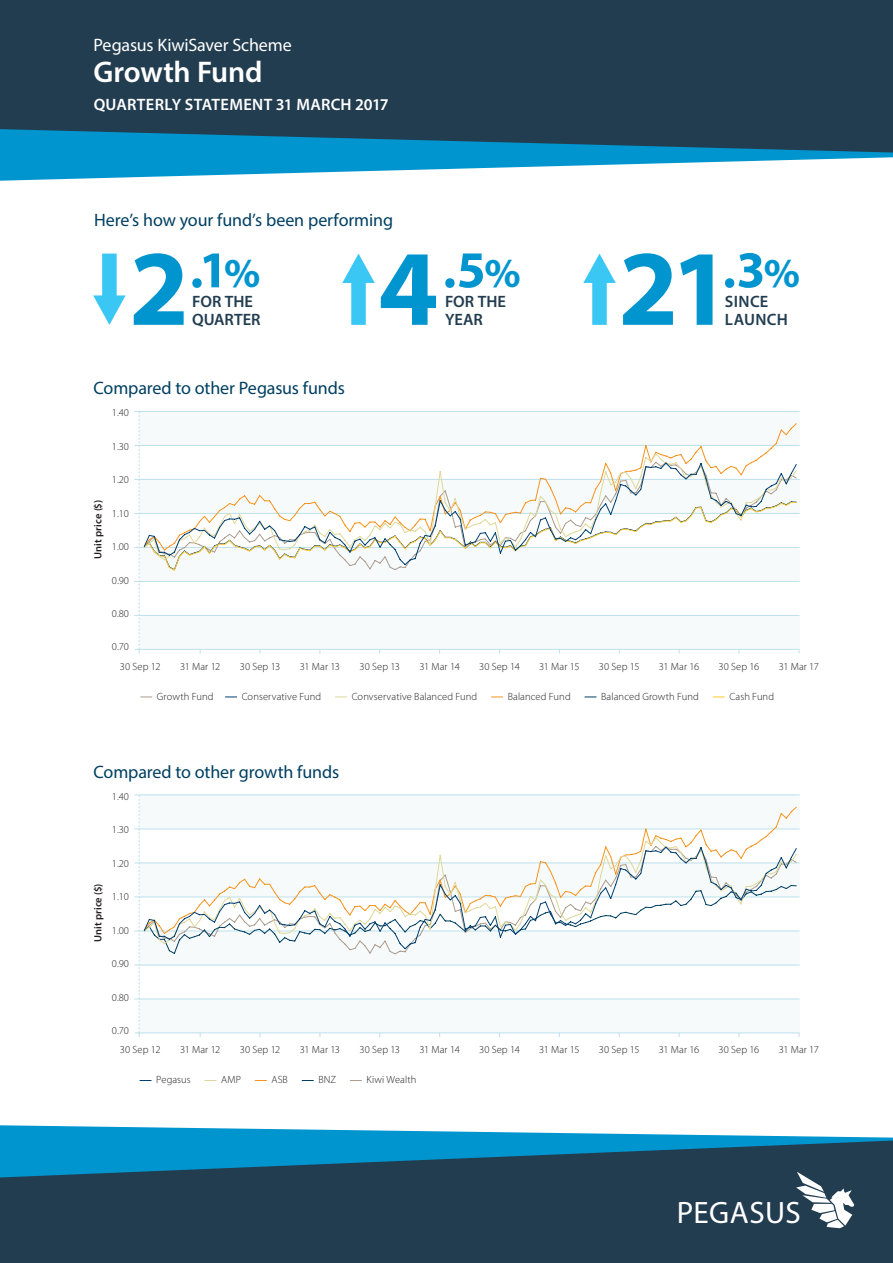
<style>
.page{position:relative;width:893px;height:1263px;background:#fff}
.page>*{position:absolute;margin:0;border:0;box-sizing:border-box;transform-origin:0 0}
.Table_Title_-_Left{font:700 108.15px "Myriad Pro";color:#0095cf}
.Table_Title_-_Left-2{font:700 52.05px "Myriad Pro";color:#0095cf}
._17_Table_copy{font:31.05px "Myriad Pro";letter-spacing:.01em;color:#fff}
._01_Headline{font:600 30px "Myriad Pro";letter-spacing:-.01em;color:#fff}
.Heading_02_12_14_Dee{font:18px "Myriad Pro";letter-spacing:-.01em;color:#003f61}
._01_Headline-2{font:18px "Myriad Pro";letter-spacing:-.01em;color:#fff}
.Heading_02_12_14_Dee-2{font:600 16.5px/17.9px "Myriad Pro";letter-spacing:.005em;color:#223d50}
._02_Additional_Descr{font:600 16.5px "Myriad Pro";letter-spacing:.015em;color:#fff}
.Table_Bold{font:300 10.5px "Myriad Pro";letter-spacing:.005em;color:#231f20}
.Form_POD_Footer_righ{font:300 10.5px "Myriad Pro";color:#231f20}
.Table_Bold-2{font:600 10.5px "Myriad Pro";letter-spacing:.015em;color:#231f20}
.s1{font-size:41.25px}
</style>
<div class="page">
<div style="left:0;top:0;width:893px;height:129px;background:#223d50"></div>
<svg style="left:0;top:129px;width:893px;height:52px;fill:#0095cf"></svg>
<svg style="left:0;top:1125px;width:893px;height:15px;fill:#0095cf"></svg>
<svg style="left:0;top:1140px;width:893px;height:123px;background:#1c4b64"></svg>
<svg style="left:93px;top:254px;width:33px;height:71px"></svg>
<div style="left:140px;top:616px;width:659px;height:33px;background:#f7fafb"></div>
<div style="left:140px;top:999px;width:659px;height:34px;background:#f7fafb"></div>
<div style="left:140px;top:547px;width:659px;height:34px;background:#f7fafb"></div>
<div style="left:140px;top:931px;width:659px;height:34px;background:#f7fafb"></div>
<div style="left:140px;top:411px;width:659px;height:34px;background:#f7fafb"></div>
<div style="left:140px;top:795px;width:659px;height:34px;background:#f7fafb"></div>
<svg style="left:225px;top:696px;width:12px;height:1px"></svg>
<svg style="left:335px;top:696px;width:12px;height:1px"></svg>
<svg style="left:491px;top:696px;width:12px;height:1px"></svg>
<svg style="left:350px;top:1080px;width:12px;height:1px"></svg>
<hr style="left:134px;top:411px;width:665px;height:1px;background:#bde1ed">
<hr style="left:134px;top:794px;width:665px;height:1px;background:#bde1ed">
<hr style="left:134px;top:479px;width:665px;height:1px;background:#bde1ed">
<hr style="left:134px;top:862px;width:665px;height:1px;background:#bde1ed">
<hr style="left:134px;top:445px;width:665px;height:1px;background:#bde1ed">
<hr style="left:134px;top:828px;width:665px;height:1px;background:#bde1ed">
<hr style="left:134px;top:513px;width:665px;height:1px;background:#bde1ed">
<hr style="left:134px;top:896px;width:665px;height:1px;background:#bde1ed">
<hr style="left:134px;top:547px;width:665px;height:1px;background:#bde1ed">
<hr style="left:134px;top:930px;width:665px;height:1px;background:#bde1ed">
<hr style="left:134px;top:581px;width:665px;height:1px;background:#bde1ed">
<hr style="left:134px;top:964px;width:665px;height:1px;background:#bde1ed">
<hr style="left:134px;top:615px;width:665px;height:1px;background:#bde1ed">
<hr style="left:134px;top:998px;width:665px;height:1px;background:#bde1ed">
<hr style="left:138px;top:649px;width:661px;height:1px;background:#bde1ed">
<hr style="left:138px;top:1032px;width:661px;height:1px;background:#bde1ed">
<svg style="left:135px;top:412px;width:5px;height:242px"></svg>
<svg style="left:135px;top:795px;width:5px;height:242px"></svg>
<svg style="left:143px;top:806px;width:654px;height:31px"></svg>
<svg style="left:143px;top:462px;width:654px;height:104px"></svg>
<svg style="left:143px;top:846px;width:654px;height:104px"></svg>
<svg style="left:342px;top:254px;width:33px;height:71px"></svg>
<svg style="left:583px;top:254px;width:33px;height:71px"></svg>
<svg style="left:796px;top:1172px;width:58px;height:56px"></svg>
<p class="_01_Headline-2" style="left:94px;top:34px;width:200px">Pegasus KiwiSaver Scheme</p>
<p class="_01_Headline" style="left:94px;top:53px;width:170px">Growth Fund</p>
<p class="_02_Additional_Descr" style="left:94px;top:94px;width:296px">QUARTERLY STATEMENT 31 MARCH 2017</p>
<p class="Heading_02_12_14_Dee" style="left:94px;top:209px;width:300px">Here’s how your fund’s been performing</p>
<p class="Table_Title_-_Left" style="left:129px;top:218px;width:62px">2</p>
<p class="Table_Title_-_Left-2" style="left:190px;top:236px;width:72px">.1<span class="s1">%</span></p>
<p class="Table_Title_-_Left" style="left:378px;top:218px;width:62px">4</p>
<p class="Table_Title_-_Left-2" style="left:443px;top:236px;width:80px">.5<span class="s1">%</span></p>
<p class="Heading_02_12_14_Dee-2" style="left:192px;top:292px;width:70px">FOR THE<br>QUARTER</p>
<p class="Heading_02_12_14_Dee-2" style="left:445px;top:292px;width:62px">FOR THE<br>YEAR</p>
<p class="Table_Title_-_Left" style="left:618px;top:218px;width:114px">21</p>
<p class="Table_Title_-_Left-2" style="left:722px;top:236px;width:79px">.3<span class="s1">%</span></p>
<p class="Heading_02_12_14_Dee-2" style="left:725px;top:292px;width:64px">SINCE<br>LAUNCH</p>
<p class="Heading_02_12_14_Dee" style="left:94px;top:377px;width:253px">Compared to other Pegasus funds</p>
<p class="Table_Bold-2" style="left:91px;top:559px;width:60px;rotate:-90deg">Unit price ($)</p>
<p class="Form_POD_Footer_righ" style="left:112px;top:406px;width:19px">1.40</p>
<p class="Form_POD_Footer_righ" style="left:112px;top:440px;width:19px">1.30</p>
<p class="Form_POD_Footer_righ" style="left:112px;top:473px;width:19px">1.20</p>
<p class="Form_POD_Footer_righ" style="left:112px;top:507px;width:19px">1.10</p>
<p class="Form_POD_Footer_righ" style="left:112px;top:540px;width:19px">1.00</p>
<p class="Form_POD_Footer_righ" style="left:112px;top:574px;width:19px">0.90</p>
<p class="Form_POD_Footer_righ" style="left:112px;top:607px;width:19px">0.80</p>
<p class="Form_POD_Footer_righ" style="left:112px;top:641px;width:19px">0.70</p>
<p class="Table_Bold" style="left:120px;top:660px;width:42px">30 Sep 12</p>
<p class="Table_Bold" style="left:180px;top:660px;width:42px">31 Mar 12</p>
<p class="Table_Bold" style="left:240px;top:660px;width:42px">30 Sep 13</p>
<p class="Table_Bold" style="left:300px;top:660px;width:42px">31 Mar 13</p>
<p class="Table_Bold" style="left:360px;top:660px;width:42px">30 Sep 13</p>
<p class="Table_Bold" style="left:419px;top:660px;width:42px">31 Mar 14</p>
<p class="Table_Bold" style="left:479px;top:660px;width:42px">30 Sep 14</p>
<p class="Table_Bold" style="left:539px;top:660px;width:42px">31 Mar 15</p>
<p class="Table_Bold" style="left:599px;top:660px;width:42px">30 Sep 15</p>
<p class="Table_Bold" style="left:659px;top:660px;width:42px">31 Mar 16</p>
<p class="Table_Bold" style="left:719px;top:660px;width:42px">30 Sep 16</p>
<p class="Table_Bold" style="left:779px;top:660px;width:42px">31 Mar 17</p>
<p class="Table_Bold" style="left:157px;top:690px;width:58px">Growth Fund</p>
<p class="Table_Bold" style="left:242px;top:690px;width:81px">Conservative Fund</p>
<p class="Table_Bold" style="left:352px;top:690px;width:127px">Convservative Balanced Fund</p>
<p class="Table_Bold" style="left:508px;top:690px;width:65px">Balanced Fund</p>
<p class="Table_Bold" style="left:601px;top:690px;width:99px">Balanced Growth Fund</p>
<p class="Table_Bold" style="left:729px;top:690px;width:46px">Cash Fund</p>
<p class="Heading_02_12_14_Dee" style="left:94px;top:760px;width:247px">Compared to other growth funds</p>
<p class="Table_Bold-2" style="left:91px;top:942px;width:60px;rotate:-90deg">Unit price ($)</p>
<p class="Form_POD_Footer_righ" style="left:112px;top:790px;width:19px">1.40</p>
<p class="Form_POD_Footer_righ" style="left:112px;top:823px;width:19px">1.30</p>
<p class="Form_POD_Footer_righ" style="left:112px;top:857px;width:19px">1.20</p>
<p class="Form_POD_Footer_righ" style="left:112px;top:890px;width:19px">1.10</p>
<p class="Form_POD_Footer_righ" style="left:112px;top:924px;width:19px">1.00</p>
<p class="Form_POD_Footer_righ" style="left:112px;top:957px;width:19px">0.90</p>
<p class="Form_POD_Footer_righ" style="left:112px;top:991px;width:19px">0.80</p>
<p class="Form_POD_Footer_righ" style="left:112px;top:1024px;width:19px">0.70</p>
<p class="Table_Bold" style="left:120px;top:1043px;width:42px">30 Sep 12</p>
<p class="Table_Bold" style="left:180px;top:1043px;width:42px">31 Mar 12</p>
<p class="Table_Bold" style="left:240px;top:1043px;width:42px">30 Sep 12</p>
<p class="Table_Bold" style="left:300px;top:1043px;width:42px">31 Mar 13</p>
<p class="Table_Bold" style="left:360px;top:1043px;width:42px">30 Sep 13</p>
<p class="Table_Bold" style="left:419px;top:1043px;width:42px">31 Mar 14</p>
<p class="Table_Bold" style="left:156px;top:1074px;width:36px">Pegasus</p>
<p class="Table_Bold" style="left:221px;top:1074px;width:21px">AMP</p>
<p class="Table_Bold" style="left:271px;top:1074px;width:18px">ASB</p>
<p class="Table_Bold" style="left:318px;top:1074px;width:19px">BNZ</p>
<p class="Table_Bold" style="left:367px;top:1074px;width:51px">Kiwi Wealth</p>
<p class="Table_Bold" style="left:479px;top:1043px;width:42px">30 Sep 14</p>
<p class="Table_Bold" style="left:539px;top:1043px;width:42px">31 Mar 15</p>
<p class="Table_Bold" style="left:599px;top:1043px;width:42px">30 Sep 15</p>
<p class="Table_Bold" style="left:659px;top:1043px;width:42px">31 Mar 16</p>
<p class="Table_Bold" style="left:719px;top:1043px;width:42px">30 Sep 16</p>
<p class="Table_Bold" style="left:779px;top:1043px;width:42px">31 Mar 17</p>
<p class="_17_Table_copy" style="left:677px;top:1193px;width:125px">PEGASUS</p>
</div>
